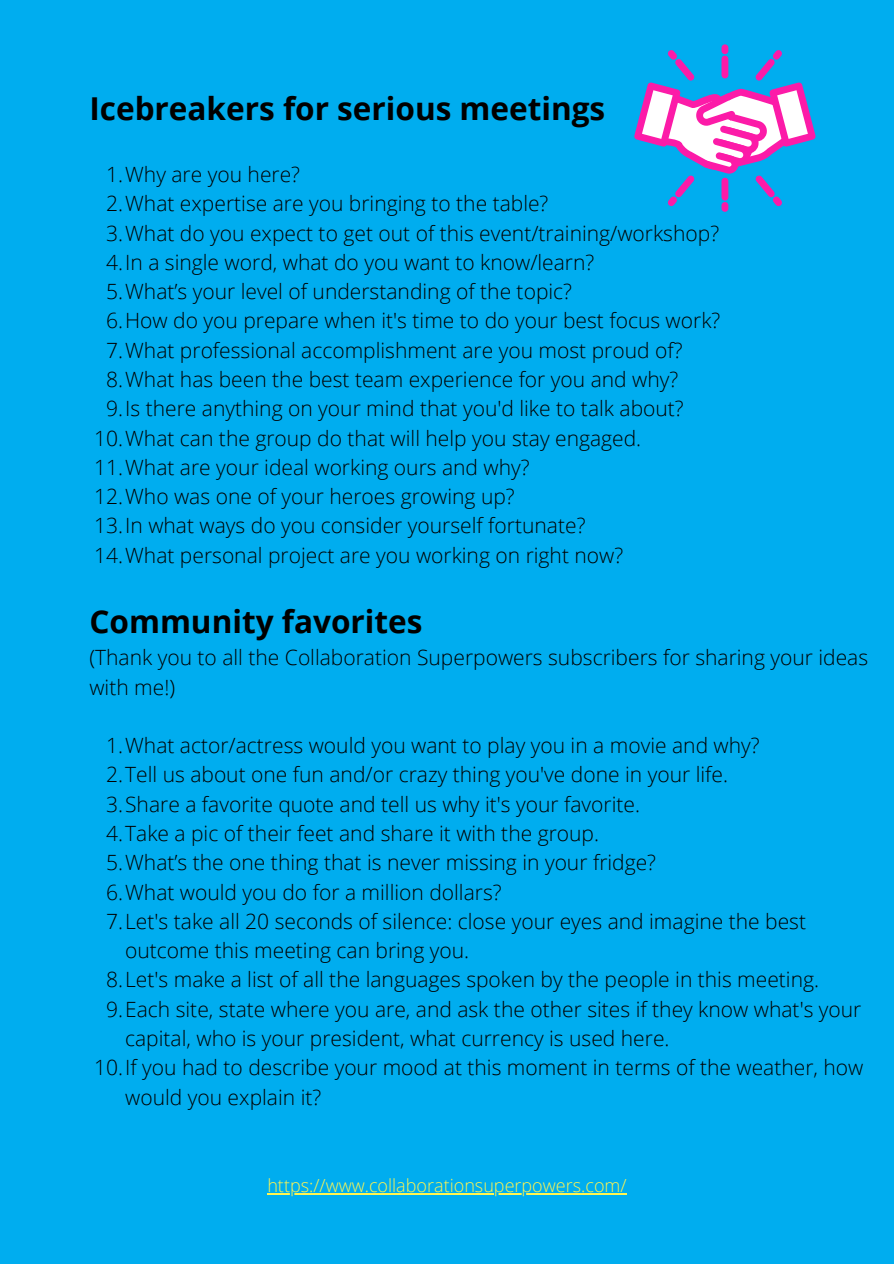
<style>
.page{position:relative;width:894px;height:1264px;background:#fff}
.page>*{position:absolute;margin:0;border:0;box-sizing:border-box;transform-origin:0 0}
.t1{font:700 31.5px "Open Sans";color:#000}
.t2{font:300 21px/29.2px "Open Sans";color:#000}
.t3{font:300 18px "Open Sans";color:#fff550}
</style>
<div class="page">
<div style="left:0;top:0;width:893px;height:1263px;background:#00adef"></div>
<svg style="left:634px;top:44px;width:181px;height:168px"></svg>
<hr style="left:267px;top:1193px;width:359px;height:1px;background:#fff550">
<h1 class="t1" style="left:89px;top:86px;width:517px">Icebreakers for serious meetings</h1>
<p class="t2" style="left:106px;top:159px;width:195px">1.Why are you here?</p>
<p class="t2" style="left:106px;top:188px;width:444px">2.What expertise are you bringing to the table?</p>
<p class="t2" style="left:106px;top:218px;width:614px">3.What do you expect to get out of this event/training/workshop?</p>
<p class="t2" style="left:106px;top:247px;width:489px">4.In a single word, what do you want to know/learn?</p>
<p class="t2" style="left:106px;top:276px;width:467px">5.What’s your level of understanding of the topic?</p>
<p class="t2" style="left:106px;top:306px;width:615px">6.How do you prepare when it's time to do your best focus work?</p>
<p class="t2" style="left:106px;top:335px;width:578px">7.What professional accomplishment are you most proud of?</p>
<p class="t2" style="left:106px;top:364px;width:573px">8.What has been the best team experience for you and why?</p>
<p class="t2" style="left:106px;top:393px;width:579px">9.Is there anything on your mind that you'd like to talk about?</p>
<p class="t2" style="left:94px;top:423px;width:548px">10.What can the group do that will help you stay engaged.</p>
<p class="t2" style="left:94px;top:452px;width:437px">11.What are your ideal working ours and why?</p>
<p class="t2" style="left:94px;top:481px;width:422px">12.Who was one of your heroes growing up?</p>
<p class="t2" style="left:94px;top:510px;width:492px">13.In what ways do you consider yourself fortunate?</p>
<p class="t2" style="left:94px;top:540px;width:530px">14.What personal project are you working on right now?</p>
<h1 class="t1" style="left:89px;top:599px;width:334px">Community favorites</h1>
<p class="t2" style="left:89px;top:642px;width:780px">(Thank you to all the Collaboration Superpowers subscribers for sharing your ideas with me!)</p>
<p class="t2" style="left:106px;top:730px;width:655px">1.What actor/actress would you want to play you in a movie and why?</p>
<p class="t2" style="left:106px;top:759px;width:623px">2.Tell us about one fun and/or crazy thing you've done in your life.</p>
<p class="t2" style="left:106px;top:789px;width:535px">3.Share a favorite quote and tell us why it's your favorite.</p>
<p class="t2" style="left:106px;top:818px;width:494px">4.Take a pic of their feet and share it with the group.</p>
<p class="t2" style="left:106px;top:847px;width:551px">5.What’s the one thing that is never missing in your fridge?</p>
<p class="t2" style="left:106px;top:876px;width:397px">6.What would you do for a million dollars?</p>
<p class="t2" style="left:106px;top:906px;width:701px">7.Let's take all 20 seconds of silence: close your eyes and imagine the best</p>
<p class="t2" style="left:125px;top:935px;width:345px">outcome this meeting can bring you.</p>
<p class="t2" style="left:106px;top:964px;width:714px">8.Let's make a list of all the languages spoken by the people in this meeting.</p>
<p class="t2" style="left:106px;top:993px;width:756px">9.Each site, state where you are, and ask the other sites if they know what's your</p>
<p class="t2" style="left:125px;top:1023px;width:545px">capital, who is your president, what currency is used here.</p>
<p class="t2" style="left:94px;top:1052px;width:770px">10.If you had to describe your mood at this moment in terms of the weather, how</p>
<p class="t2" style="left:125px;top:1081px;width:197px">would you explain it?</p>
<p class="t3" style="left:267px;top:1173px;width:360px">https://www.collaborationsuperpowers.com/</p>
</div>
